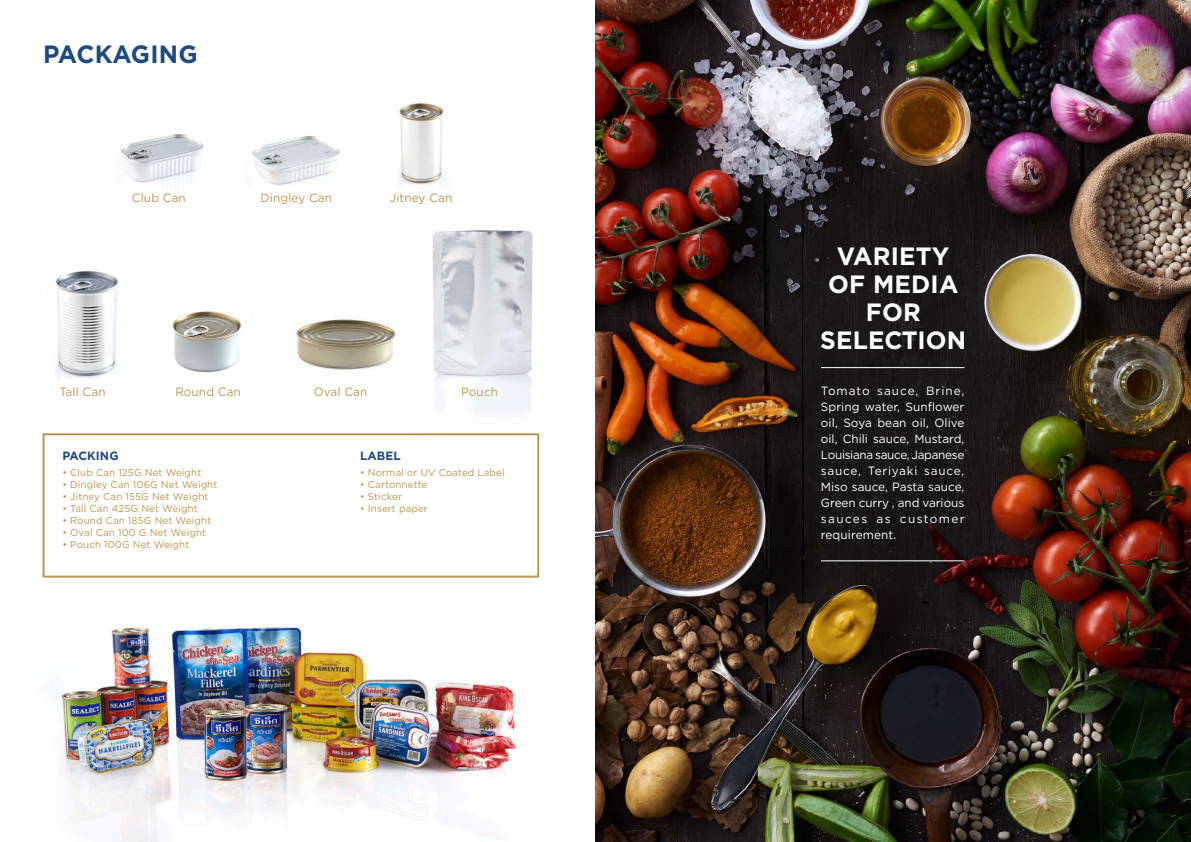
<style>
.page{position:relative;width:1191px;height:842px;background:#fff}
.page>*{position:absolute;margin:0;border:0;box-sizing:border-box;transform-origin:0 0}
.t1{font:700 25px/28px "Gotham";letter-spacing:.01em;color:#fff;text-align:center}
.t2{font:700 25px "Gotham";color:#1f4a81}
.t3{font:12px/16px "Gotham";letter-spacing:.01em;color:#fff;text-align:justify}
.t4{font:12px "Gotham";letter-spacing:.01em;color:#ba964f}
.t5{font:700 12px "Gotham";letter-spacing:.01em;color:#1f4a81}
.t6{font:10px "Gotham";letter-spacing:.01em;color:#ba964f}
</style>
<div class="page">
<img style="left:595px;top:0;width:596px;height:842px">
<img style="left:51px;top:625px;width:466px;height:216px">
<img style="left:296px;top:319px;width:100px;height:51px">
<img style="left:432px;top:230px;width:108px;height:204px">
<img style="left:56px;top:271px;width:62px;height:108px">
<img style="left:398px;top:103px;width:47px;height:83px">
<img style="left:172px;top:311px;width:70px;height:62px">
<img style="left:251px;top:135px;width:89px;height:50px">
<img style="left:120px;top:134px;width:84px;height:49px">
<hr style="left:821px;top:367px;width:143px;height:1px;background:#fff">
<hr style="left:821px;top:561px;width:143px;height:1px;background:#fff">
<div style="left:43px;top:433px;width:496px;height:145px;border:2px solid #ba964f"></div>
<h1 class="t2" style="left:43px;top:37px;width:156px">PACKAGING</h1>
<p class="t4" style="left:132px;top:190px;width:55px">Club Can</p>
<p class="t4" style="left:390px;top:190px;width:64px">Jitney Can</p>
<p class="t4" style="left:260px;top:190px;width:73px">Dingley Can</p>
<p class="t4" style="left:59px;top:384px;width:48px">Tall Can</p>
<p class="t4" style="left:175px;top:384px;width:67px">Round Can</p>
<p class="t4" style="left:314px;top:384px;width:55px">Oval Can</p>
<p class="t4" style="left:461px;top:384px;width:39px">Pouch</p>
<p class="t5" style="left:62px;top:448px;width:58px">PACKING</p>
<p class="t5" style="left:360px;top:448px;width:42px">LABEL</p>
<p class="t6" style="left:62px;top:466px;width:140px">• Club Can 125G Net Weight</p>
<p class="t6" style="left:62px;top:478px;width:156px">• Dingley Can 106G Net Weight</p>
<p class="t6" style="left:62px;top:490px;width:148px">• Jitney Can 155G Net Weight</p>
<p class="t6" style="left:62px;top:502px;width:137px">• Tall Can 425G Net Weight</p>
<p class="t6" style="left:62px;top:514px;width:150px">• Round Can 185G Net Weight</p>
<p class="t6" style="left:62px;top:526px;width:145px">• Oval Can 100 G Net Weight</p>
<p class="t6" style="left:62px;top:538px;width:128px">• Pouch 100G Net Weight</p>
<p class="t6" style="left:360px;top:466px;width:146px">• Normal or UV Coated Label</p>
<p class="t6" style="left:360px;top:478px;width:69px">• Cartonnette</p>
<p class="t6" style="left:360px;top:490px;width:43px">• Sticker</p>
<p class="t6" style="left:360px;top:502px;width:69px">• Insert paper</p>
<h1 class="t1" style="left:820px;top:242px;width:148px">VARIETY<br>OF MEDIA<br>FOR<br>SELECTION</h1>
<p class="t3" style="left:821px;top:382px;width:145px">Tomato sauce, Brine, Spring water, Sunflower oil, Soya bean oil, Olive oil, Chili sauce, Mustard, Louisiana sauce, Japanese sauce, Teriyaki sauce, Miso sauce, Pasta sauce, Green curry , and various sauces as customer requirement.</p>
</div>
